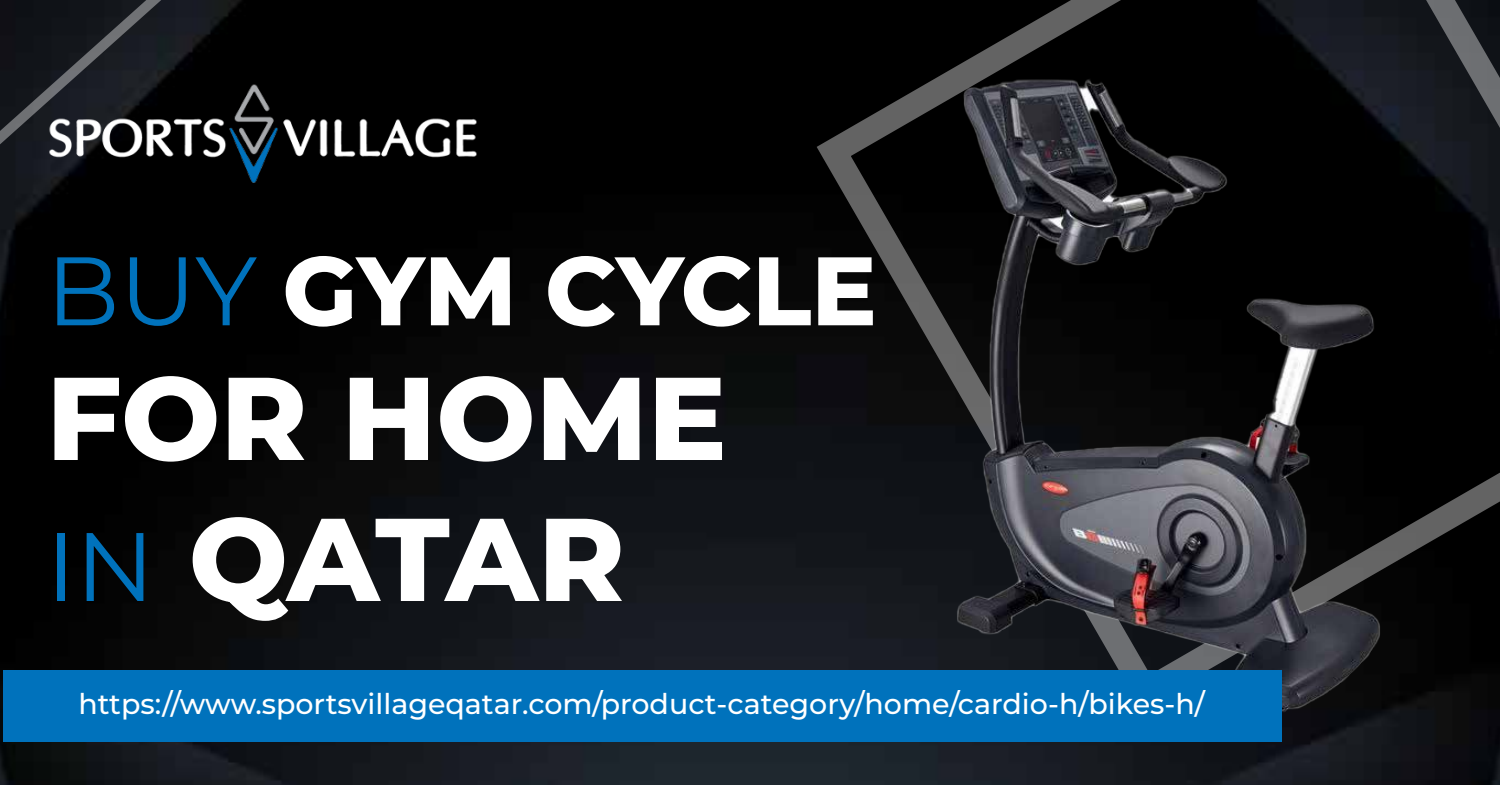
<style>
.page{position:relative;width:1500px;height:785px;background:#fff}
.page>*{position:absolute;margin:0;border:0;box-sizing:border-box;transform-origin:0 0}
.t1{font:800 117.5px/141px "Montserrat";color:#fff}
.t2{font:800 97.12px "Montserrat";color:#fff}
.t3{font:500 28.5px "Montserrat";color:#fff}
.s1{font-weight:400;color:#0072bc}
.s2{font-weight:400;font-size:97.12px;color:#0072bc}
</style>
<div class="page">
<img style="left:0;top:0;width:1500px;height:785px">
<svg style="left:817px;top:0;width:683px;height:52px"></svg>
<svg style="left:0;top:0;width:208px;height:179px"></svg>
<img style="left:672px;top:52px;width:828px;height:688px">
<img style="left:46px;top:70px;width:433px;height:124px">
<div style="left:3px;top:670px;width:1279px;height:71px;background:#0072bc"></div>
<h2 class="t2" style="left:46px;top:220px;width:832px"><span class="s1">BUY</span> GYM CYCLE</h2>
<h1 class="t1" style="left:46px;top:341px;width:682px">FOR HOME<br><span class="s2">IN</span> QATAR</h1>
<p class="t3" style="left:78px;top:684px;width:1128px">https://www.sportsvillageqatar.com/product-category/home/cardio-h/bikes-h/</p>
</div>
